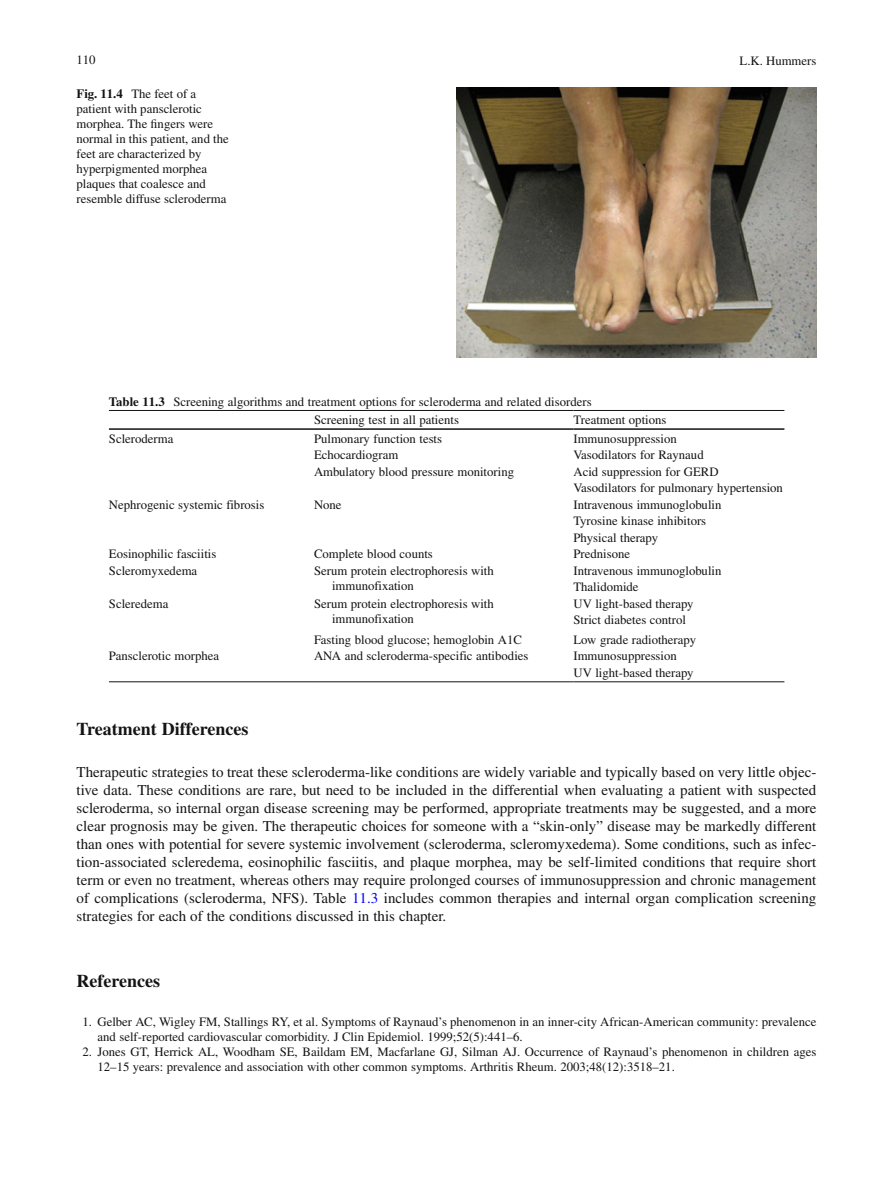
<style>
.page{position:relative;width:893px;height:1187px;background:#fff}
.page>*{position:absolute;margin:0;border:0;box-sizing:border-box;transform-origin:0 0}
.t1{font:700 18px "Times";color:#131413}
.t2{font:15px/18px "Times";color:#131413;text-align:justify}
.t3{font:12.75px/15px "Times";color:#131413}
.s1{font-weight:700}
.s2{color:#00f}
</style>
<div class="page">
<img style="left:456px;top:88px;width:360px;height:269px">
<hr style="left:314px;top:681px;width:259px;height:1px;background:#131413">
<hr style="left:109px;top:681px;width:205px;height:1px;background:#131413">
<hr style="left:573px;top:681px;width:211px;height:1px;background:#131413">
<hr style="left:109px;top:410px;width:205px;height:1px;background:#131413">
<hr style="left:109px;top:428px;width:205px;height:2px;background:#131413">
<hr style="left:314px;top:410px;width:259px;height:1px;background:#131413">
<hr style="left:314px;top:428px;width:259px;height:2px;background:#131413">
<hr style="left:573px;top:410px;width:211px;height:1px;background:#131413">
<hr style="left:573px;top:428px;width:211px;height:2px;background:#131413">
<p class="t3" style="left:77px;top:54px;width:21px">110</p>
<p class="t3" style="left:740px;top:54px;width:78px">L.K. Hummers</p>
<p class="t3" style="left:77px;top:87px;width:154px"><span class="s1">Fig. 11.4</span> The feet of a patient with pansclerotic morphea. The fingers were normal in this patient, and the feet are characterized by hyperpigmented morphea plaques that coalesce and resemble diffuse scleroderma</p>
<p class="t3" style="left:314px;top:393px;width:279px;line-height:18.1px;text-indent:-205px"><span class="s1">Table 11.3</span> Screening algorithms and treatment options for scleroderma and related disorders<br>Screening test in all patients</p>
<p class="t3" style="left:573px;top:413px;width:95px">Treatment options</p>
<p class="t3" style="left:109px;top:432px;width:66px">Scleroderma</p>
<p class="t3" style="left:314px;top:432px;width:130px">Pulmonary function tests</p>
<p class="t3" style="left:573px;top:432px;width:105px">Immunosuppression</p>
<p class="t3" style="left:314px;top:448px;width:86px">Echocardiogram</p>
<p class="t3" style="left:573px;top:448px;width:132px">Vasodilators for Raynaud</p>
<p class="t3" style="left:314px;top:465px;width:202px">Ambulatory blood pressure monitoring</p>
<p class="t3" style="left:573px;top:464px;width:211px;line-height:16.5px">Acid suppression for GERD<br>Vasodilators for pulmonary hypertension</p>
<p class="t3" style="left:109px;top:498px;width:157px">Nephrogenic systemic fibrosis</p>
<p class="t3" style="left:314px;top:498px;width:29px">None</p>
<p class="t3" style="left:573px;top:497px;width:150px;line-height:16.5px">Intravenous immunoglobulin<br>Tyrosine kinase inhibitors<br>Physical therapy</p>
<p class="t3" style="left:109px;top:547px;width:109px">Eosinophilic fasciitis</p>
<p class="t3" style="left:314px;top:547px;width:120px">Complete blood counts</p>
<p class="t3" style="left:573px;top:547px;width:58px">Prednisone</p>
<p class="t3" style="left:109px;top:564px;width:90px">Scleromyxedema</p>
<p class="t3" style="left:332px;top:564px;width:163px;text-indent:-18px">Serum protein electrophoresis with immunofixation</p>
<p class="t3" style="left:573px;top:563px;width:150px;line-height:16.5px">Intravenous immunoglobulin<br>Thalidomide</p>
<p class="t3" style="left:109px;top:597px;width:61px">Scleredema</p>
<p class="t3" style="left:332px;top:597px;width:163px;text-indent:-18px">Serum protein electrophoresis with immunofixation</p>
<p class="t3" style="left:573px;top:596px;width:122px;line-height:16.5px">UV light-based therapy<br>Strict diabetes control</p>
<p class="t3" style="left:314px;top:633px;width:209px">Fasting blood glucose; hemoglobin A1C</p>
<p class="t3" style="left:573px;top:633px;width:124px">Low grade radiotherapy</p>
<p class="t3" style="left:109px;top:649px;width:112px">Pansclerotic morphea</p>
<p class="t3" style="left:314px;top:649px;width:216px">ANA and scleroderma-specific antibodies</p>
<p class="t3" style="left:573px;top:649px;width:122px;line-height:16.5px">Immunosuppression<br>UV light-based therapy</p>
<h1 class="t1" style="left:77px;top:722px;width:173px">Treatment Differences</h1>
<p class="t2" style="left:77px;top:763px;width:741px">Therapeutic strategies to treat these scleroderma-like conditions are widely variable and typically based on very little objec&shy;tive data. These conditions are rare, but need to be included in the differential when evaluating a patient with suspected scleroderma, so internal organ disease screening may be performed, appropriate treatments may be suggested, and a more clear prognosis may be given. The therapeutic choices for someone with a “skin-only” disease may be markedly different than ones with potential for severe systemic involvement (scleroderma, scleromyxedema). Some conditions, such as infec&shy;tion-associated scleredema, eosinophilic fasciitis, and plaque morphea, may be self-limited conditions that require short term or even no treatment, whereas others may require prolonged courses of immunosuppression and chronic management of complications (scleroderma, NFS). Table <span class="s2">11.3</span> includes common therapies and internal organ complication screening strategies for each of the conditions discussed in this chapter.</p>
<h1 class="t1" style="left:77px;top:974px;width:85px">References</h1>
<p class="t3" style="left:98px;top:1015px;width:720px;text-indent:-15px">1. Gelber AC, Wigley FM, Stallings RY, et al. Symptoms of Raynaud’s phenomenon in an inner-city African-American community: prevalence and self-reported cardiovascular comorbidity. J Clin Epidemiol. 1999;52(5):441–6.</p>
<p class="t3" style="left:98px;top:1045px;width:720px;text-indent:-15px">2. Jones GT, Herrick AL, Woodham SE, Baildam EM, Macfarlane GJ, Silman AJ. Occurrence of Raynaud’s phenomenon in children ages<br>12–15 years: prevalence and association with other common symptoms. Arthritis Rheum. 2003;48(12):3518–21.</p>
</div>
